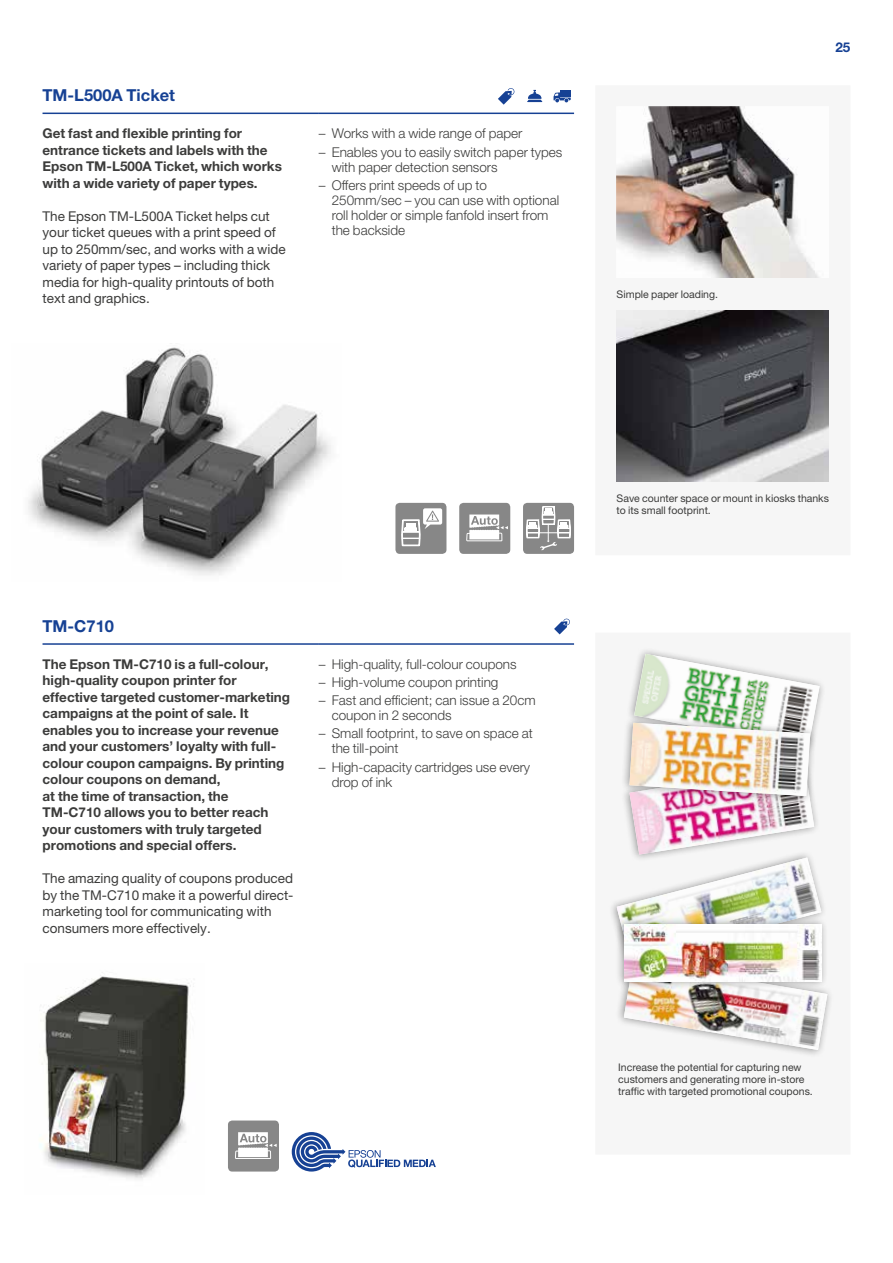
<style>
.page{position:relative;width:893px;height:1263px;background:#fff}
.page>*{position:absolute;margin:0;border:0;box-sizing:border-box;transform-origin:0 0}
.t1{font:700 16.5px "Helvetica Neue LT Pro";color:#164194}
.t2{font:700 13.5px/16.5px "Helvetica Neue LT Pro";color:#3c3c3b}
.t3{font:300 13.5px/15px "Helvetica Neue LT Pro";color:#3c3c3b}
.t4{font:13.5px/16.5px "Helvetica Neue LT Pro";color:#3c3c3b}
.t5{font:700 13.5px "Helvetica Neue LT Pro";color:#164194}
.t6{font:10.5px/12px "Helvetica Neue LT Pro";color:#3c3c3b}
</style>
<div class="page">
<img style="left:28px;top:347px;width:303px;height:228px">
<img style="left:40px;top:972px;width:154px;height:207px">
<div style="left:616px;top:106px;width:213px;height:376px;background:#f6f6f6"></div>
<img style="left:617px;top:107px;width:212px;height:171px">
<img style="left:617px;top:311px;width:212px;height:171px">
<div style="left:625px;top:646px;width:201px;height:109px;background:#f6f6f6"></div>
<div style="left:608px;top:850px;width:220px;height:119px;background:#000;opacity:.4"></div>
<div style="left:615px;top:954px;width:219px;height:104px;background:#000;opacity:.4"></div>
<img style="left:617px;top:654px;width:210px;height:396px">
<img style="left:624px;top:990px;width:203px;height:60px">
<div style="left:615px;top:916px;width:213px;height:74px;background:#000;opacity:.4"></div>
<img style="left:624px;top:924px;width:197px;height:57px">
<div style="left:459px;top:503px;width:51px;height:51px;background:#878787;border-radius:4px"></div>
<svg style="left:466px;top:514px;width:42px;height:27px"></svg>
<div style="left:523px;top:503px;width:51px;height:51px;background:#878787;border-radius:4px"></div>
<svg style="left:526px;top:506px;width:45px;height:45px"></svg>
<div style="left:395px;top:503px;width:51px;height:51px;background:#878787;border-radius:4px"></div>
<svg style="left:401px;top:508px;width:41px;height:46px"></svg>
<div style="left:228px;top:1120px;width:51px;height:51px;background:#878787;border-radius:4px"></div>
<svg style="left:235px;top:1132px;width:42px;height:27px"></svg>
<svg style="left:292px;top:1132px;width:144px;height:39px"></svg>
<hr style="left:43px;top:643px;width:276px;height:2px;background:#164194">
<hr style="left:319px;top:643px;width:255px;height:2px;background:#164194">
<svg style="left:554px;top:619px;width:16px;height:15px"></svg>
<hr style="left:43px;top:113px;width:276px;height:1px;background:#164194">
<hr style="left:319px;top:113px;width:255px;height:1px;background:#164194">
<svg style="left:498px;top:88px;width:16px;height:17px"></svg>
<div style="left:561px;top:91px;width:10px;height:6px;background:#164194"></div>
<svg style="left:553px;top:92px;width:18px;height:10px"></svg>
<svg style="left:527px;top:90px;width:15px;height:12px"></svg>
<p class="t1" style="left:43px;top:85px;width:134px">TM-L500A Ticket</p>
<p class="t2" style="left:43px;top:125px;width:241px">Get fast and flexible printing for entrance tickets and labels with the Epson TM-L500A Ticket, which works with a wide variety of paper types.</p>
<p class="t4" style="left:43px;top:208px;width:245px">The Epson TM-L500A Ticket helps cut your ticket queues with a print speed of up to 250mm/sec, and works with a wide variety of paper types – including thick media for high-quality printouts of both text and graphics.</p>
<p class="t3" style="left:319px;top:126px;width:205px">– Works with a wide range of paper</p>
<p class="t3" style="left:332px;top:144px;width:232px;text-indent:-13px">– Enables you to easily switch paper types with paper detection sensors</p>
<p class="t3" style="left:332px;top:177px;width:229px;text-indent:-13px">– Offers print speeds of up to<br>250mm/sec – you can use with optional roll holder or simple fanfold insert from the backside</p>
<p class="t6" style="left:617px;top:288px;width:103px">Simple paper loading.</p>
<p class="t5" style="left:835px;top:39px;width:17px">25</p>
<p class="t1" style="left:43px;top:615px;width:73px">TM-C710</p>
<p class="t2" style="left:43px;top:656px;width:249px">The Epson TM-C710 is a full-colour, high-quality coupon printer for effective targeted customer-marketing campaigns at the point of sale. It enables you to increase your revenue and your customers’ loyalty with full&shy;colour coupon campaigns. By printing colour coupons on demand,<br>at the time of transaction, the TM-C710 allows you to better reach your customers with truly targeted promotions and special offers.</p>
<p class="t4" style="left:43px;top:870px;width:253px">The amazing quality of coupons produced by the TM-C710 make it a powerful direct&shy;marketing tool for communicating with consumers more effectively.</p>
<p class="t3" style="left:319px;top:656px;width:199px">– High-quality, full-colour coupons</p>
<p class="t3" style="left:319px;top:674px;width:181px">– High-volume coupon printing</p>
<p class="t3" style="left:332px;top:693px;width:206px;text-indent:-13px">– Fast and efficient; can issue a 20cm coupon in 2 seconds</p>
<p class="t3" style="left:332px;top:726px;width:203px;text-indent:-13px">– Small footprint, to save on space at the till-point</p>
<p class="t3" style="left:332px;top:759px;width:200px;text-indent:-13px">– High-capacity cartridges use every drop of ink</p>
<p class="t6" style="left:617px;top:492px;width:214px">Save counter space or mount in kiosks thanks to its small footprint.</p>
<p class="t6" style="left:618px;top:1061px;width:196px">Increase the potential for capturing new customers and generating more in-store traffic with targeted promotional coupons.</p>
</div>
